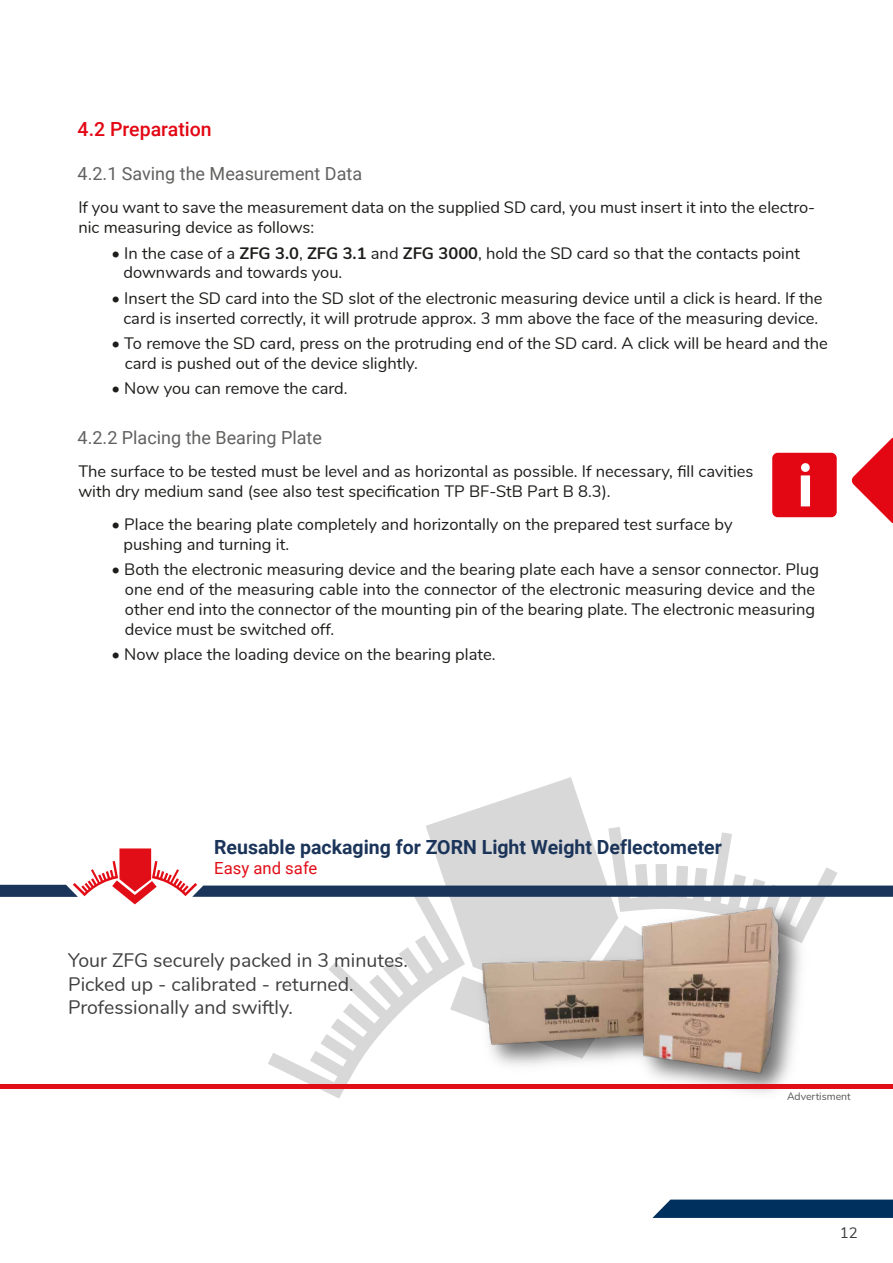
<style>
.page{position:relative;width:893px;height:1263px;background:#fff}
.page>*{position:absolute;margin:0;border:0;box-sizing:border-box;transform-origin:0 0}
.t1{font:19.5px/23.4px "Nunito";color:#3f3f3f}
.t2{font:700 19.5px "Roboto";color:#1b3459}
.t3{font:500 19.5px "Roboto";color:#e30613}
.t4{font:18px "Roboto";color:#616160}
.t5{font:16.65px "Roboto";color:#e20e17}
.t6{font:16.5px/19.8px "Nunito";color:#1d1d1b}
.t7{font:15px "Nunito";color:#3c3c3b}
.t8{font:10.5px "Nunito";color:#575756}
.s1{font-weight:700}
</style>
<div class="page">
<div style="left:772px;top:453px;width:65px;height:64px;background:#e30613;border-radius:6px"></div>
<svg style="left:801px;top:463px;width:9px;height:43px"></svg>
<svg style="left:851px;top:437px;width:42px;height:87px"></svg>
<svg style="left:652px;top:1199px;width:241px;height:19px;background:#123e68"></svg>
<svg style="left:268px;top:777px;width:554px;height:321px"></svg>
<img style="left:470px;top:904px;width:343px;height:194px">
<img style="left:478px;top:904px;width:313px;height:194px">
<div style="left:0;top:1084px;width:893px;height:5px;background:#e20e17"></div>
<svg style="left:0;top:848px;width:893px;height:56px"></svg>
<p class="t3" style="left:78px;top:115px;width:136px">4.2 Preparation</p>
<p class="t4" style="left:78px;top:161px;width:286px">4.2.1 Saving the Measurement Data</p>
<p class="t6" style="left:78px;top:197px;width:738px">If you want to save the measurement data on the supplied SD card, you must insert it into the electro&shy;nic measuring device as follows:</p>
<p class="t6" style="left:123px;top:242px;width:678px;text-indent:-12px">• In the case of a <span class="s1">ZFG 3.0</span>, <span class="s1">ZFG 3.1</span> and <span class="s1">ZFG 3000</span>, hold the SD card so that the contacts point downwards and towards you.</p>
<p class="t6" style="left:111px;top:287px;width:713px;text-align:center">• Insert the SD card into the SD slot of the electronic measuring device until a click is heard. If the card is inserted correctly, it will protrude approx. 3 mm above the face of the measuring device.</p>
<p class="t6" style="left:125px;top:333px;width:704px;text-indent:-13px">• To remove the SD card, press on the protruding end of the SD card. A click will be heard and the card is pushed out of the device slightly.</p>
<p class="t6" style="left:111px;top:378px;width:238px">• Now you can remove the card.</p>
<p class="t4" style="left:78px;top:424px;width:246px">4.2.2 Placing the Bearing Plate</p>
<p class="t6" style="left:78px;top:461px;width:677px">The surface to be tested must be level and as horizontal as possible. If necessary, fill cavities with dry medium sand (see also test specification TP BF-StB Part B 8.3).</p>
<p class="t6" style="left:123px;top:513px;width:611px;text-indent:-12px">• Place the bearing plate completely and horizontally on the prepared test surface by pushing and turning it.</p>
<p class="t6" style="left:125px;top:559px;width:696px;text-indent:-13px">• Both the electronic measuring device and the bearing plate each have a sensor connector. Plug one end of the measuring cable into the connector of the electronic measuring device and the other end into the connector of the mounting pin of the bearing plate. The electronic measuring device must be switched off.</p>
<p class="t6" style="left:111px;top:644px;width:386px">• Now place the loading device on the bearing plate.</p>
<p class="t2" style="left:214px;top:834px;width:509px">Reusable packaging for ZORN Light Weight Deflectometer</p>
<p class="t5" style="left:214px;top:857px;width:105px">Easy and safe</p>
<p class="t1" style="left:68px;top:948px;width:341px">Your ZFG securely packed in 3 minutes.<br>Picked up - calibrated - returned.<br>Professionally and swiftly.</p>
<p class="t8" style="left:787px;top:1089px;width:65px">Advertisment</p>
<p class="t7" style="left:840px;top:1221px;width:19px">12</p>
</div>
